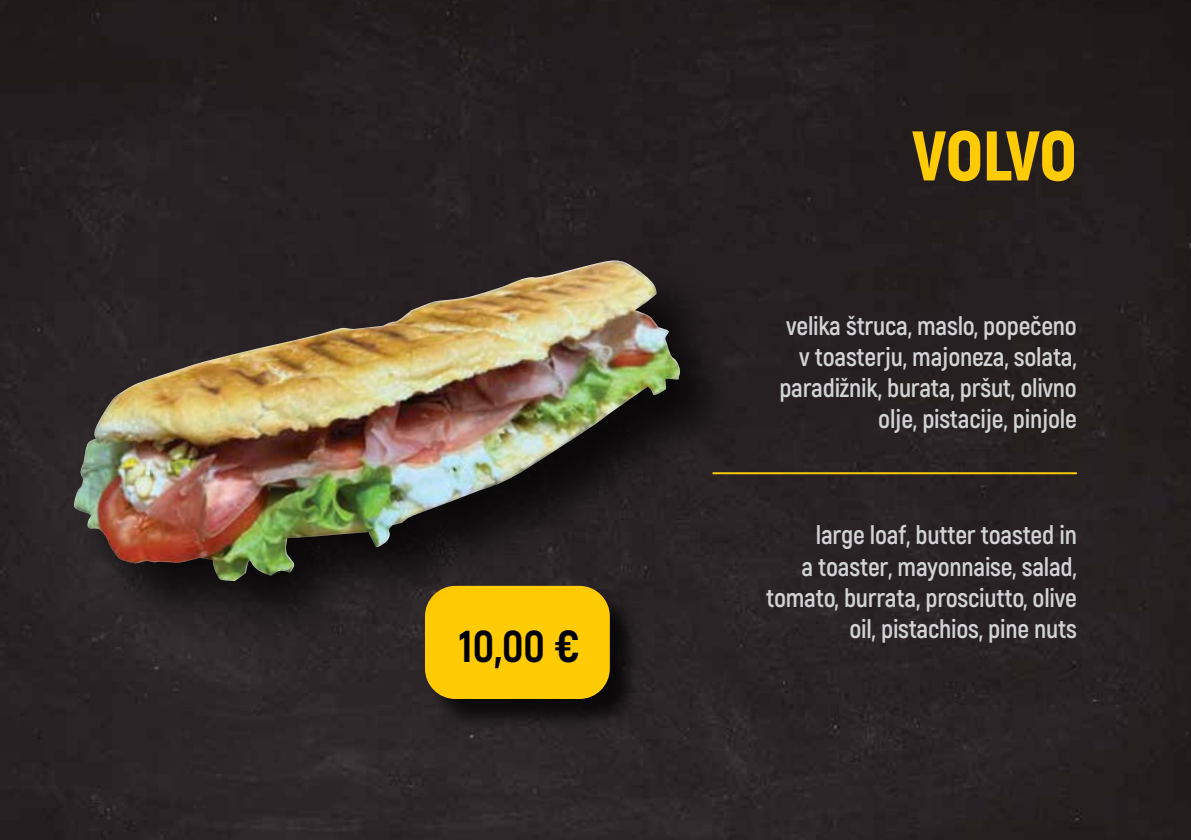
<style>
.page{position:relative;width:1191px;height:840px;background:#fff}
.page>*{position:absolute;margin:0;border:0;box-sizing:border-box;transform-origin:0 0}
.t1{font:900 70px "Akrobat";letter-spacing:-.01em;color:#ffcb05}
.t2{font:800 44.6px "Akrobat";color:#000}
.t3{font:700 26px/31.2px "Akrobat";letter-spacing:-.01em;color:#d1d3d4;text-align:right}
</style>
<div class="page">
<img style="left:0;top:0;width:1191px;height:839px">
<hr style="left:712px;top:472px;width:365px;height:2px;background:#ffcb05">
<div style="left:428px;top:589px;width:213px;height:141px;background:#000;opacity:.75"></div>
<div style="left:425px;top:585px;width:185px;height:113px;background:#ffcb05;border-radius:30px"></div>
<div style="left:70px;top:256px;width:677px;height:392px;background:#000;opacity:.75"></div>
<img style="left:74px;top:260px;width:607px;height:320px">
<h2 class="t2" style="left:459px;top:617px;width:122px">10,00 €</h2>
<h1 class="t1" style="left:912px;top:110px;width:166px">VOLVO</h1>
<p class="t3" style="left:779px;top:309px;width:299px">velika štruca, maslo, popečeno v toasterju, majoneza, solata, paradižnik, burata, pršut, olivno olje, pistacije, pinjole</p>
<p class="t3" style="left:766px;top:519px;width:312px">large loaf, butter toasted in<br>a toaster, mayonnaise, salad, tomato, burrata, prosciutto, olive oil, pistachios, pine nuts</p>
</div>
